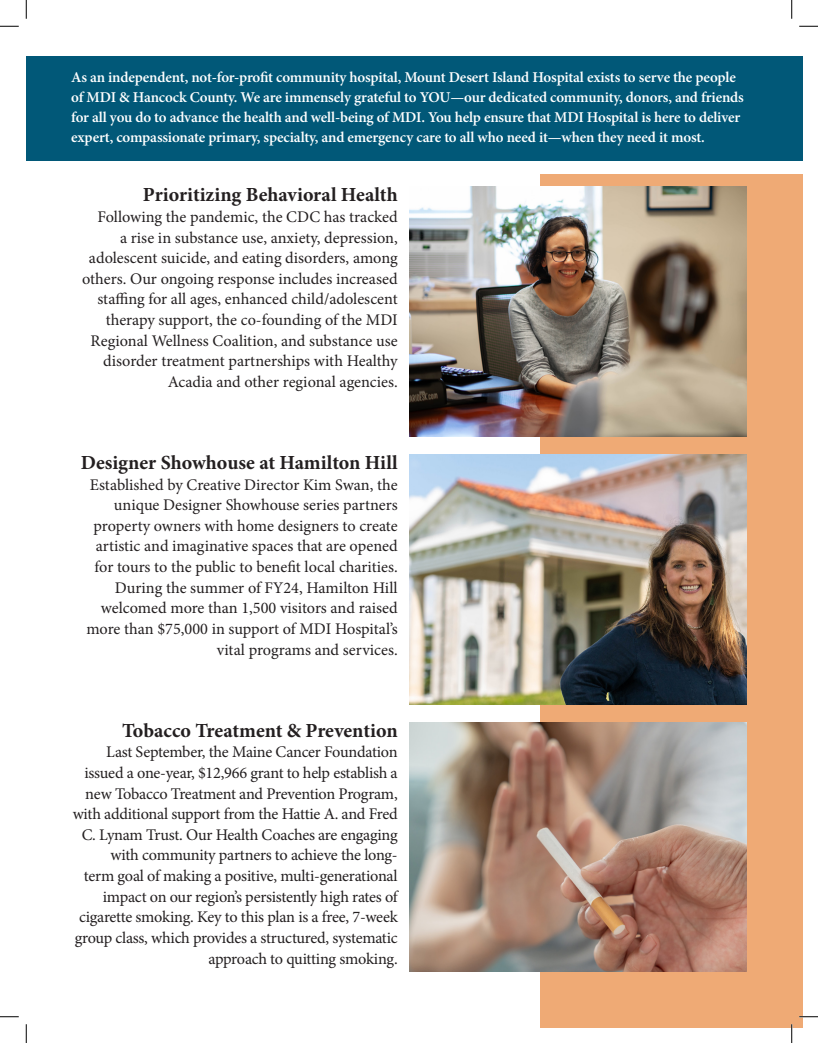
<style>
.page{position:relative;width:818px;height:1043px;background:#fff}
.page>*{position:absolute;margin:0;border:0;box-sizing:border-box;transform-origin:0 0}
.t1{font:700 20px "Minion Pro";color:#231f20}
.t2{font:16.25px/20.6px "Minion Pro";letter-spacing:-.01em;color:#231f20;text-align:right}
.t3{font:600 15px/20px "Minion Pro";letter-spacing:-.01em;color:#fff}
</style>
<div class="page">
<div style="left:540px;top:175px;width:262px;height:853px;background:#efaa75"></div>
<div style="left:26px;top:56px;width:776px;height:104px;background:#015878"></div>
<img style="left:409px;top:187px;width:337px;height:249px">
<img style="left:409px;top:454px;width:337px;height:250px">
<img style="left:409px;top:722px;width:337px;height:249px">
<svg style="left:0;top:25px;width:19px;height:2px"></svg>
<svg style="left:799px;top:25px;width:19px;height:2px"></svg>
<svg style="left:0;top:1016px;width:19px;height:1px"></svg>
<svg style="left:799px;top:1015px;width:19px;height:2px"></svg>
<svg style="left:25px;top:0;width:2px;height:19px"></svg>
<svg style="left:25px;top:1024px;width:2px;height:18px"></svg>
<svg style="left:791px;top:0;width:1px;height:19px"></svg>
<svg style="left:791px;top:1024px;width:1px;height:18px"></svg>
<p class="t3" style="left:71px;top:67px;width:674px">As an independent, not-for-profit community hospital, Mount Desert Island Hospital exists to serve the people of MDI &amp; Hancock County. We are immensely grateful to YOU—our dedicated community, donors, and friends for all you do to advance the health and well-being of MDI. You help ensure that MDI Hospital is here to deliver expert, compassionate primary, specialty, and emergency care to all who need it—when they need it most.</p>
<p class="t1" style="left:143px;top:181px;width:256px">Prioritizing Behavioral Health</p>
<p class="t2" style="left:82px;top:206px;width:317px">Following the pandemic, the CDC has tracked<br>a rise in substance use, anxiety, depression, adolescent suicide, and eating disorders, among others. Our ongoing response includes increased staffing for all ages, enhanced child/adolescent therapy support, the co-founding of the MDI Regional Wellness Coalition, and substance use disorder treatment partnerships with Healthy Acadia and other regional agencies.</p>
<p class="t1" style="left:81px;top:448px;width:318px">Designer Showhouse at Hamilton Hill</p>
<p class="t2" style="left:86px;top:474px;width:313px">Established by Creative Director Kim Swan, the unique Designer Showhouse series partners property owners with home designers to create artistic and imaginative spaces that are opened for tours to the public to benefit local charities.<br>During the summer of FY24, Hamilton Hill welcomed more than 1,500 visitors and raised more than $75,000 in support of MDI Hospital’s vital programs and services.</p>
<p class="t1" style="left:122px;top:716px;width:277px">Tobacco Treatment &amp; Prevention</p>
<p class="t2" style="left:73px;top:741px;width:326px">Last September, the Maine Cancer Foundation issued a one-year, $12,966 grant to help establish a new Tobacco Treatment and Prevention Program, with additional support from the Hattie A. and Fred C. Lynam Trust. Our Health Coaches are engaging with community partners to achieve the long-<br>term goal of making a positive, multi-generational impact on our region’s persistently high rates of cigarette smoking. Key to this plan is a free, 7-week group class, which provides a structured, systematic approach to quitting smoking.</p>
</div>
